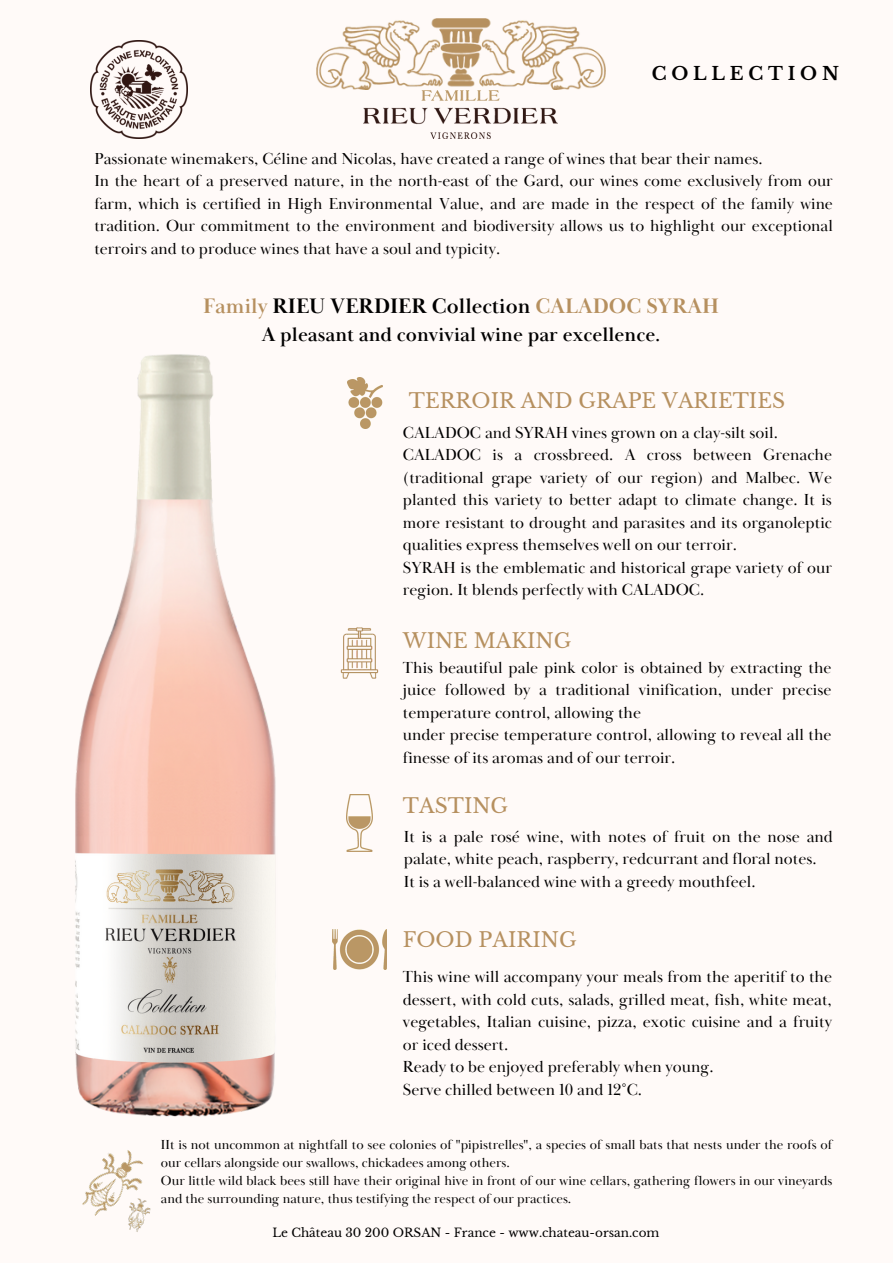
<style>
.page{position:relative;width:893px;height:1264px;background:#fff}
.page>*{position:absolute;margin:0;border:0;box-sizing:border-box;transform-origin:0 0}
.t1{font:700 21.6px "Baskerville Display PT";color:#000}
.t2{font:20.25px "Libre Baskerville";color:#b6905f}
.t3{font:700 20.1px "Baskerville Display PT";color:#000}
.t4{font:700 18px "Libre Baskerville";letter-spacing:.265em;color:#000}
.t5{font:16.5px/22.5px "Baskerville Display PT";color:#000}
.t6{font:16.35px/22.4px "Baskerville Display PT";color:#000;text-align:justify}
.t7{font:13.5px/18px "Baskerville Display PT";color:#000}
.t8{font:12px "Libre Baskerville";color:#000}
.s1{color:#b6905f}
</style>
<div class="page">
<div style="left:0;top:0;width:892px;height:1262px;background:#fffaf8"></div>
<img style="left:75px;top:354px;width:201px;height:763px">
<img style="left:91px;top:40px;width:97px;height:98px">
<img style="left:316px;top:18px;width:289px;height:71px">
<img style="left:364px;top:90px;width:193px;height:48px">
<img style="left:346px;top:794px;width:26px;height:57px">
<img style="left:347px;top:378px;width:35px;height:50px">
<img style="left:332px;top:929px;width:54px;height:40px">
<img style="left:340px;top:627px;width:39px;height:52px">
<img style="left:82px;top:1150px;width:61px;height:66px">
<img style="left:123px;top:1196px;width:28px;height:36px">
<p class="t4" style="left:651px;top:63px;width:188px">COLLECTION</p>
<p class="t6" style="left:94px;top:148px;width:669px">Passionate winemakers, Céline and Nicolas, have created a range of wines that bear their names.</p>
<p class="t6" style="left:94px;top:170px;width:740px">In the heart of a preserved nature, in the north-east of the Gard, our wines come exclusively from our farm, which is certified in High Environmental Value, and are made in the respect of the family wine tradition. Our commitment to the environment and biodiversity allows us to highlight our exceptional terroirs and to produce wines that have a soul and typicity.</p>
<p class="t1" style="left:203px;top:292px;width:517px"><span class="s1">Family</span> RIEU VERDIER Collection <span class="s1">CALADOC SYRAH</span></p>
<p class="t3" style="left:262px;top:322px;width:400px">A pleasant and convivial wine par excellence.</p>
<p class="t2" style="left:408px;top:388px;width:378px">TERROIR AND GRAPE VARIETIES</p>
<p class="t5" style="left:403px;top:421px;width:376px">CALADOC and SYRAH vines grown on a clay-silt soil.</p>
<p class="t5" style="left:403px;top:444px;width:430px;text-align:justify">CALADOC is a crossbreed. A cross between Grenache (traditional grape variety of our region) and Malbec. We planted this variety to better adapt to climate change. It is more resistant to drought and parasites and its organoleptic qualities express themselves well on our terroir.</p>
<p class="t5" style="left:403px;top:556px;width:430px">SYRAH is the emblematic and historical grape variety of our region. It blends perfectly with CALADOC.</p>
<p class="t2" style="left:403px;top:628px;width:170px">WINE MAKING</p>
<p class="t5" style="left:403px;top:656px;width:430px;text-align:justify">This beautiful pale pink color is obtained by extracting the juice followed by a traditional vinification, under precise temperature control, allowing the</p>
<p class="t5" style="left:403px;top:724px;width:430px">under precise temperature control, allowing to reveal all the finesse of its aromas and of our terroir.</p>
<p class="t2" style="left:403px;top:793px;width:107px">TASTING</p>
<p class="t5" style="left:404px;top:825px;width:430px">It is a pale rosé wine, with notes of fruit on the nose and palate, white peach, raspberry, redcurrant and floral notes.</p>
<p class="t5" style="left:404px;top:870px;width:353px">It is a well-balanced wine with a greedy mouthfeel.</p>
<p class="t2" style="left:403px;top:927px;width:175px">FOOD PAIRING</p>
<p class="t5" style="left:403px;top:966px;width:430px;text-align:justify">This wine will accompany your meals from the aperitif to the dessert, with cold cuts, salads, grilled meat, fish, white meat, vegetables, Italian cuisine, pizza, exotic cuisine and a fruity or iced dessert.</p>
<p class="t5" style="left:403px;top:1055px;width:312px">Ready to be enjoyed preferably when young.</p>
<p class="t5" style="left:403px;top:1078px;width:241px">Serve chilled between 10 and 12°C.</p>
<p class="t7" style="left:161px;top:1136px;width:673px">IIt is not uncommon at nightfall to see colonies of "pipistrelles", a species of small bats that nests under the roofs of our cellars alongside our swallows, chickadees among others.</p>
<p class="t7" style="left:161px;top:1172px;width:673px">Our little wild black bees still have their original hive in front of our wine cellars, gathering flowers in our vineyards and the surrounding nature, thus testifying the respect of our practices.</p>
<p class="t8" style="left:272px;top:1225px;width:388px">Le Château 30 200 ORSAN - France - www.chateau-orsan.com</p>
</div>
